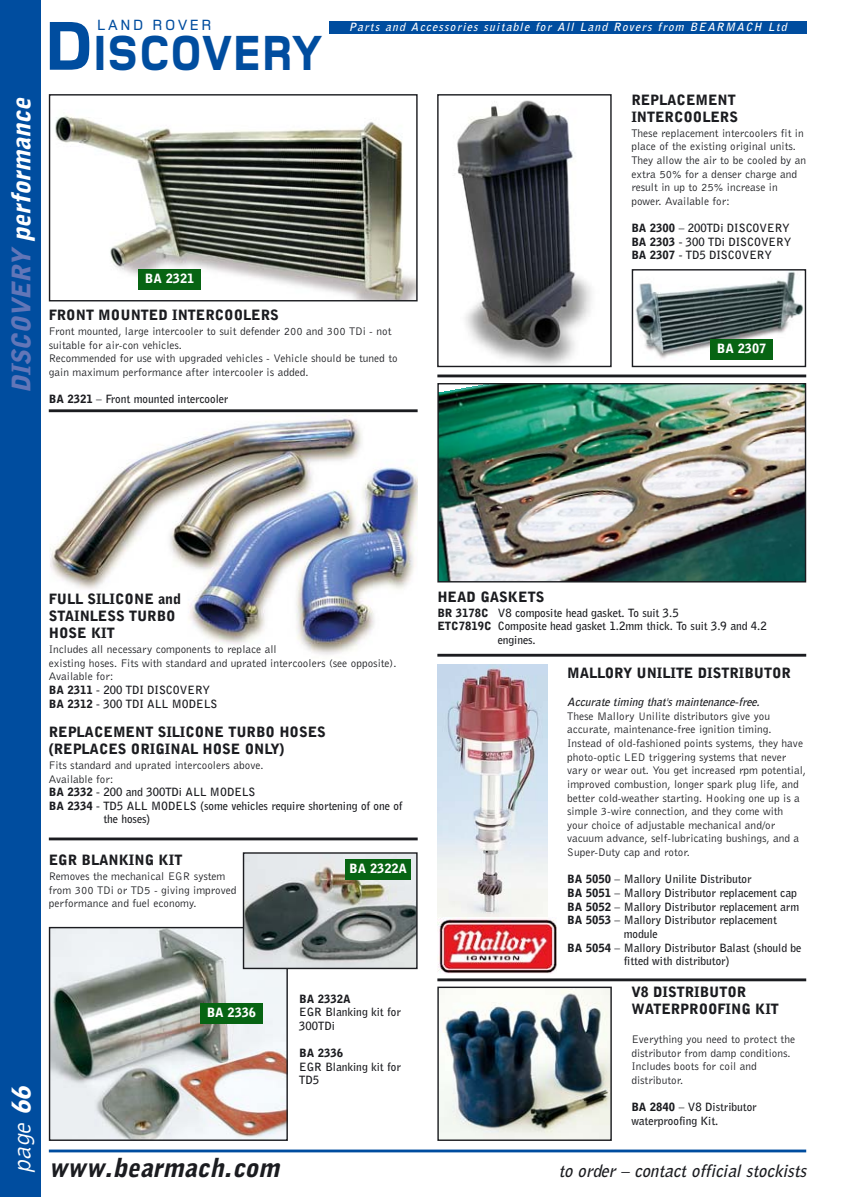
<style>
.page{position:relative;width:845px;height:1197px;background:#fff}
.page>*{position:absolute;margin:0;border:0;box-sizing:border-box;transform-origin:0 0}
.t1{font:800 51.2px "Foundry Monoline";letter-spacing:.03em;color:#004d9f;scale:.9 1}
.t2{font:italic 900 25.6px "Bell Gothic BT";color:#fff}
.t3{font:italic 900 25.6px "Bell Gothic BT";color:#1b1c20}
.t4{font:italic 25.6px "Bell Gothic BT";color:#fff}
.t5{font:italic 700 17px "Bell Gothic BT";color:#1b1c20}
.t6{font:500 15.4px "Foundry Monoline";letter-spacing:.17em;color:#004d9f}
.t7{font:900 14.2px/17px "Bell Gothic BT";color:#1b1c20}
.t8{font:900 12.8px "Bell Gothic BT";color:#fff}
.t9{font:11.4px/13.6px "Bell Gothic BT";color:#1b1c20}
.t10{font:700 11.4px/13.6px "Bell Gothic BT";color:#1b1c20}
.t11{font:italic 700 11.4px "Bell Gothic BT";letter-spacing:.11em;color:#fff}
.t12{font:italic 700 11.4px "Bell Gothic BT";color:#1b1c20}
.t13{font:900 11.4px "Bell Gothic BT";color:#1b1c20}
.s1{color:#6276b8}
.s2{font-size:71.6px}
.s3{font-weight:900}
.s4{font-weight:700}
</style>
<div class="page">
<img style="left:0;top:0;width:807px;height:1197px">
<h2 class="t2" style="left:11px;top:393px;width:297px;rotate:-90deg"><span class="s1">DISCOVERY</span> performance</h2>
<h3 class="t6" style="left:97px;top:20px;width:116px">LAND ROVER</h3>
<p class="t11" style="left:348px;top:23px;width:439px">Parts and Accessories suitable for All Land Rovers from BEARMACH Ltd</p>
<h1 class="t1" style="left:45px;top:34px;width:310px"><span class="s2">D</span>ISCOVERY</h1>
<p class="t8" style="left:145px;top:273px;width:51px">BA 2321</p>
<p class="t7" style="left:49px;top:308px;width:231px">FRONT MOUNTED INTERCOOLERS</p>
<p class="t9" style="left:49px;top:325px;width:350px">Front mounted, large intercooler to suit defender 200 and 300 TDi - not suitable for air-con vehicles.<br>Recommended for use with upgraded vehicles - Vehicle should be tuned to gain maximum performance after intercooler is added.</p>
<p class="t10" style="left:49px;top:393px;width:181px"><span class="s3">BA 2321</span> – Front mounted intercooler</p>
<p class="t7" style="left:631px;top:92px;width:108px">REPLACEMENT<br>INTERCOOLERS</p>
<p class="t9" style="left:631px;top:127px;width:176px">These replacement intercoolers fit in place of the existing original units.<br>They allow the air to be cooled by an extra 50% for a denser charge and result in up to 25% increase in power. Available for:</p>
<p class="t10" style="left:631px;top:222px;width:161px"><span class="s3">BA 2300</span> – 200TDi DISCOVERY<br><span class="s3">BA 2303</span> - 300 TDi DISCOVERY<br><span class="s3">BA 2307</span> - TD5 DISCOVERY</p>
<p class="t8" style="left:716px;top:343px;width:51px">BA 2307</p>
<h2 class="t4" style="left:13px;top:1173px;width:89px;rotate:-90deg">page <span class="s3">66</span></h2>
<p class="t7" style="left:49px;top:591px;width:134px">FULL SILICONE and<br>STAINLESS TURBO<br>HOSE KIT</p>
<p class="t9" style="left:49px;top:643px;width:349px">Includes all necessary components to replace all<br>existing hoses. Fits with standard and uprated intercoolers (see opposite).<br>Available for:<br><span class="s3">BA 2311</span> <span class="s4">- 200 TDI DISCOVERY<br></span><span class="s3">BA 2312</span> <span class="s4">- 300 TDI ALL MODELS</span></p>
<p class="t7" style="left:49px;top:724px;width:278px">REPLACEMENT SILICONE TURBO HOSES (REPLACES ORIGINAL HOSE ONLY)</p>
<p class="t9" style="left:49px;top:759px;width:216px">Fits standard and uprated intercoolers above.</p>
<p class="t9" style="left:49px;top:772px;width:66px">Available for:</p>
<p class="t10" style="left:49px;top:786px;width:208px"><span class="s3">BA 2332</span> - 200 and 300TDi ALL MODELS</p>
<p class="t10" style="left:49px;top:800px;width:355px"><span class="s3">BA 2334</span> - TD5 ALL MODELS (some vehicles require shortening of one of</p>
<p class="t10" style="left:103px;top:813px;width:48px">the hoses)</p>
<p class="t7" style="left:49px;top:852px;width:135px">EGR BLANKING KIT</p>
<p class="t9" style="left:49px;top:870px;width:189px">Removes the mechanical EGR system from 300 TDi or TD5 - giving improved performance and fuel economy.</p>
<p class="t8" style="left:207px;top:1007px;width:51px">BA 2336</p>
<p class="t8" style="left:349px;top:863px;width:59px">BA 2322A</p>
<p class="t13" style="left:299px;top:994px;width:53px">BA 2332A</p>
<p class="t10" style="left:299px;top:1006px;width:103px">EGR Blanking kit for<br>300TDi</p>
<p class="t13" style="left:299px;top:1048px;width:45px">BA 2336</p>
<p class="t10" style="left:299px;top:1061px;width:103px">EGR Blanking kit for<br>TD5</p>
<p class="t7" style="left:437px;top:589px;width:108px">HEAD GASKETS</p>
<p class="t10" style="left:437px;top:606px;width:243px"><span class="s3">BR 3178C</span> V8 composite head gasket. To suit 3.5</p>
<p class="t10" style="left:437px;top:620px;width:331px"><span class="s3">ETC7819C</span> Composite head gasket 1.2mm thick. To suit 3.9 and 4.2</p>
<p class="t10" style="left:497px;top:634px;width:39px">engines.</p>
<p class="t7" style="left:567px;top:665px;width:225px">MALLORY UNILITE DISTRIBUTOR</p>
<p class="t12" style="left:567px;top:698px;width:194px">Accurate timing that's maintenance-free.</p>
<p class="t9" style="left:567px;top:710px;width:240px">These Mallory Unilite distributors give you accurate, maintenance-free ignition timing.<br>Instead of old-fashioned points systems, they have photo-optic LED triggering systems that never vary or wear out. You get increased rpm potential, improved combustion, longer spark plug life, and better cold-weather starting. Hooking one up is a simple 3-wire connection, and they come with your choice of adjustable mechanical and/or vacuum advance, self-lubricating bushings, and a Super-Duty cap and rotor.</p>
<p class="t10" style="left:567px;top:873px;width:186px"><span class="s3">BA 5050</span> – Mallory Unilite Distributor</p>
<p class="t10" style="left:567px;top:887px;width:231px"><span class="s3">BA 5051</span> – Mallory Distributor replacement cap</p>
<p class="t10" style="left:567px;top:900px;width:234px"><span class="s3">BA 5052</span> – Mallory Distributor replacement arm</p>
<p class="t10" style="left:567px;top:914px;width:211px"><span class="s3">BA 5053</span> – Mallory Distributor replacement</p>
<p class="t10" style="left:623px;top:928px;width:35px">module</p>
<p class="t10" style="left:567px;top:941px;width:235px"><span class="s3">BA 5054</span> – Mallory Distributor Balast (should be</p>
<p class="t10" style="left:623px;top:955px;width:107px">fitted with distributor)</p>
<p class="t7" style="left:631px;top:984px;width:149px">V8 DISTRIBUTOR<br>WATERPROOFING KIT</p>
<p class="t9" style="left:631px;top:1033px;width:165px">Everything you need to protect the distributor from damp conditions.<br>Includes boots for coil and distributor.</p>
<p class="t10" style="left:631px;top:1101px;width:127px"><span class="s3">BA 2840</span> – V8 Distributor waterproofing Kit.</p>
<h2 class="t3" style="left:49px;top:1157px;width:232px">www.bearmach.com</h2>
<h3 class="t5" style="left:558px;top:1164px;width:249px">to order – contact official stockists</h3>
</div>
